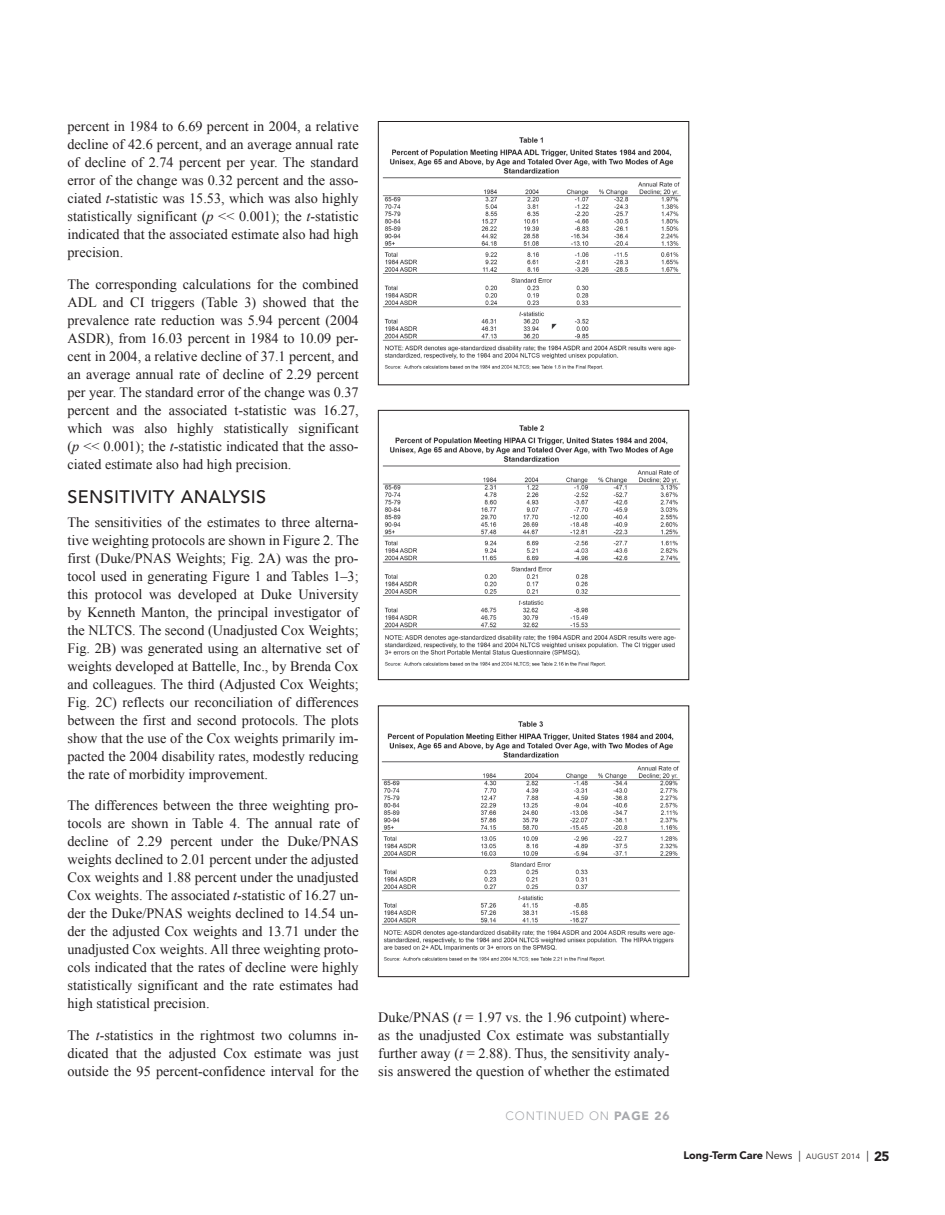
<style>
.page{position:relative;width:945px;height:1215px;background:#fff}
.page>*{position:absolute;margin:0;border:0;box-sizing:border-box;transform-origin:0 0}
.t1{font:500 18px "Avenir LT Std";letter-spacing:.02em;color:#231f20}
.t2{font:14.25px/18px "Times New Roman";color:#231f20;text-align:justify}
.t3{font:300 12px "Avenir LT Std";letter-spacing:.075em;color:#a8a9ad}
.t4{font:900 10.8px "Avenir LT Std";color:#231f20}
.s1{font-style:italic}
.s2{font-weight:900}
.s3{font-weight:400}
.s4{font-weight:400;font-size:7.8px}
.s5{font-size:13.5px}
</style>
<div class="page">
<img style="left:382px;top:137px;width:299px;height:233px">
<div style="left:378px;top:121px;width:311px;height:264px;border:1px solid #231f20"></div>
<img style="left:382px;top:425px;width:299px;height:241px">
<div style="left:378px;top:410px;width:311px;height:270px;border:1px solid #231f20"></div>
<img style="left:381px;top:721px;width:299px;height:241px">
<div style="left:378px;top:706px;width:311px;height:271px;border:1px solid #231f20"></div>
<p class="t2" style="left:68px;top:117px;width:293px">percent in 1984 to 6.69 percent in 2004, a relative decline of 42.6 percent, and an average annual rate of decline of 2.74 percent per year. The standard error of the change was 0.32 percent and the asso&shy;ciated <span class="s1">t</span>-statistic was 15.53, which was also highly statistically significant (<span class="s1">p</span> &lt;&lt; 0.001); the <span class="s1">t</span>-statistic indicated that the associated estimate also had high precision.</p>
<p class="t2" style="left:68px;top:275px;width:293px">The corresponding calculations for the combined ADL and CI triggers (Table 3) showed that the prevalence rate reduction was 5.94 percent (2004<br>ASDR), from 16.03 percent in 1984 to 10.09 per&shy;cent in 2004, a relative decline of 37.1 percent, and an average annual rate of decline of 2.29 percent per year. The standard error of the change was 0.37 percent and the associated t-statistic was 16.27, which was also highly statistically significant (<span class="s1">p</span> &lt;&lt; 0.001); the <span class="s1">t</span>-statistic indicated that the asso&shy;ciated estimate also had high precision.</p>
<p class="t1" style="left:68px;top:487px;width:200px">SENSITIVITY ANALYSIS</p>
<p class="t2" style="left:68px;top:513px;width:293px">The sensitivities of the estimates to three alterna&shy;tive weighting protocols are shown in Figure 2. The first (Duke/PNAS Weights; Fig. 2A) was the pro&shy;tocol used in generating Figure 1 and Tables 1–3; this protocol was developed at Duke University by Kenneth Manton, the principal investigator of the NLTCS. The second (Unadjusted Cox Weights; Fig. 2B) was generated using an alternative set of weights developed at Battelle, Inc., by Brenda Cox and colleagues. The third (Adjusted Cox Weights; Fig. 2C) reflects our reconciliation of differences between the first and second protocols. The plots show that the use of the Cox weights primarily im&shy;pacted the 2004 disability rates, modestly reducing the rate of morbidity improvement.</p>
<p class="t2" style="left:68px;top:796px;width:293px">The differences between the three weighting pro&shy;tocols are shown in Table 4. The annual rate of decline of 2.29 percent under the Duke/PNAS weights declined to 2.01 percent under the adjusted Cox weights and 1.88 percent under the unadjusted Cox weights. The associated <span class="s1">t</span>-statistic of 16.27 un&shy;der the Duke/PNAS weights declined to 14.54 un&shy;der the adjusted Cox weights and 13.71 under the unadjusted Cox weights. All three weighting proto&shy;cols indicated that the rates of decline were highly statistically significant and the rate estimates had high statistical precision.</p>
<p class="t2" style="left:68px;top:1026px;width:293px">The <span class="s1">t</span>-statistics in the rightmost two columns in&shy;dicated that the adjusted Cox estimate was just outside the 95 percent-confidence interval for the</p>
<p class="t2" style="left:378px;top:1008px;width:293px">Duke/PNAS (<span class="s1">t</span> = 1.97 vs. the 1.96 cutpoint) where&shy;as the unadjusted Cox estimate was substantially further away (<span class="s1">t</span> = 2.88). Thus, the sensitivity analy&shy;sis answered the question of whether the estimated</p>
<p class="t3" style="left:506px;top:1109px;width:166px">CONTINUED ON <span class="s2">PAGE 26</span></p>
<p class="t4" style="left:683px;top:1149px;width:208px">Long-Term Care <span class="s3">News |</span> <span class="s4">AUGUST 2014</span> <span class="s3">|</span> <span class="s5">25</span></p>
</div>
